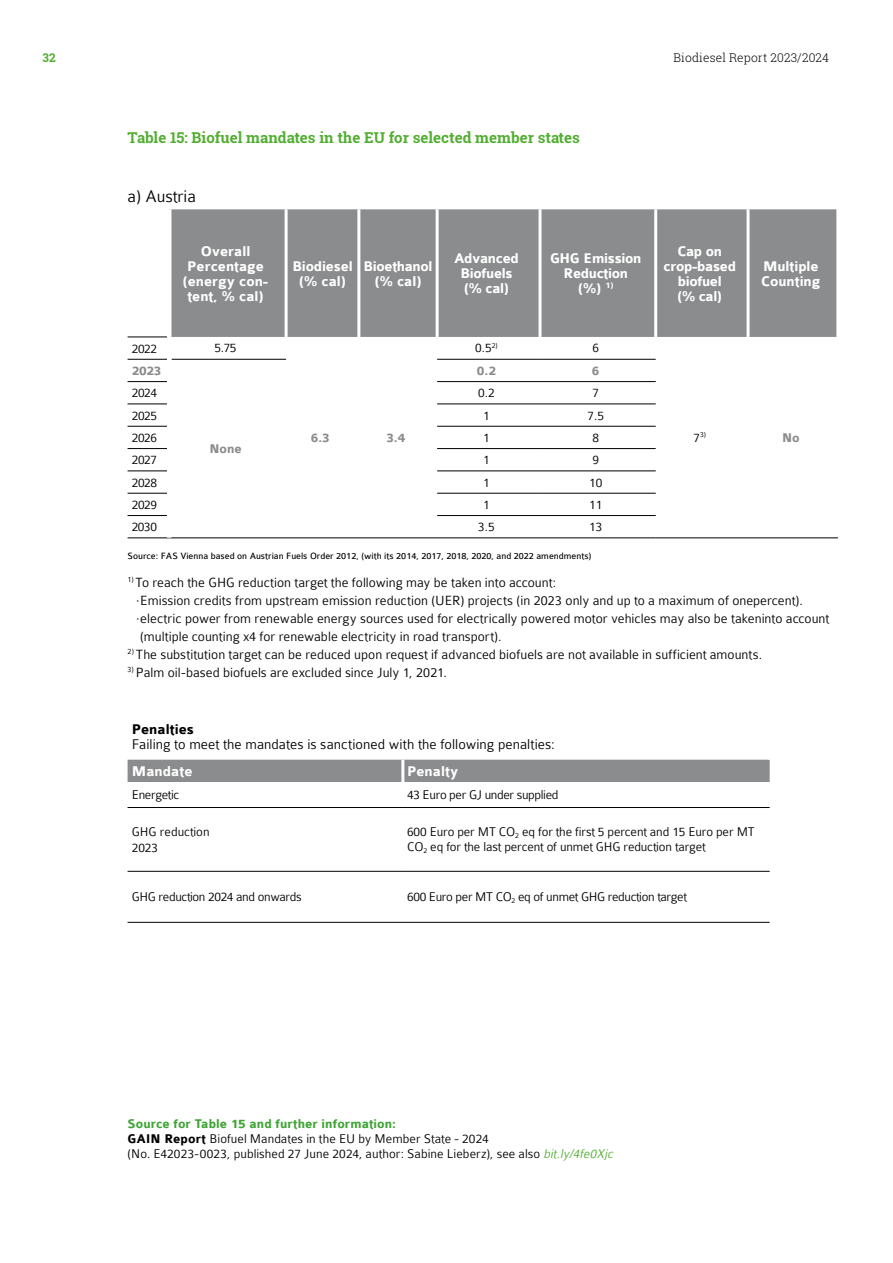
<style>
.page{position:relative;width:893px;height:1263px;background:#fff}
.page>*{position:absolute;margin:0;border:0;box-sizing:border-box;transform-origin:0 0}
.t1{font:300 18px "Colaborate";color:#000}
.t2{font:700 15px/15px "Colaborate";letter-spacing:-.01em;color:#fff;text-align:center}
.t3{font:300 15px "Colaborate";letter-spacing:.005em;color:#000}
.t4{font:700 15px "Roboto Slab";color:#52ae32}
.t5{font:700 15px "Colaborate";letter-spacing:.005em;color:#000}
.t6{font:300 14.25px/18px "Colaborate";color:#000}
.t7{font:300 13.5px/15px "Colaborate";letter-spacing:-.01em;color:#000}
.t8{font:700 13.5px "Colaborate";color:#8b8c8d}
.t9{font:300 12px "Roboto Slab";letter-spacing:.01em;color:#000}
.t10{font:700 12px "Roboto Slab";color:#52ae32}
.t11{font:9.75px "Colaborate";color:#000}
.t12{font:300 7.8px "Colaborate";color:#000}
.s1{font-size:13.5px}
.s2{font-weight:700;color:#3fa535}
.s3{font-weight:700}
.s4{font-style:italic;color:#52ae32}
</style>
<div class="page">
<div style="left:171px;top:209px;width:665px;height:128px;background:#8b8c8e"></div>
<hr style="left:128px;top:359px;width:39px;height:1px;background:#000">
<hr style="left:171px;top:359px;width:115px;height:1px;background:#000">
<hr style="left:437px;top:359px;width:103px;height:1px;background:#000">
<hr style="left:540px;top:359px;width:116px;height:1px;background:#000">
<hr style="left:128px;top:538px;width:41px;height:1px;background:#000">
<hr style="left:169px;top:538px;width:117px;height:1px;background:#000">
<hr style="left:286px;top:538px;width:73px;height:1px;background:#000">
<hr style="left:359px;top:538px;width:78px;height:1px;background:#000">
<hr style="left:437px;top:538px;width:103px;height:1px;background:#000">
<hr style="left:540px;top:538px;width:116px;height:1px;background:#000">
<hr style="left:656px;top:538px;width:92px;height:1px;background:#000">
<hr style="left:748px;top:538px;width:90px;height:1px;background:#000">
<hr style="left:285px;top:209px;width:3px;height:128px;background:#fff">
<hr style="left:128px;top:381px;width:39px;height:1px;background:#000">
<hr style="left:437px;top:381px;width:103px;height:1px;background:#000">
<hr style="left:540px;top:381px;width:116px;height:1px;background:#000">
<hr style="left:128px;top:404px;width:39px;height:1px;background:#000">
<hr style="left:437px;top:404px;width:103px;height:1px;background:#000">
<hr style="left:540px;top:404px;width:116px;height:1px;background:#000">
<hr style="left:128px;top:426px;width:39px;height:1px;background:#000">
<hr style="left:437px;top:426px;width:103px;height:1px;background:#000">
<hr style="left:540px;top:426px;width:116px;height:1px;background:#000">
<hr style="left:128px;top:448px;width:39px;height:1px;background:#000">
<hr style="left:437px;top:448px;width:103px;height:1px;background:#000">
<hr style="left:540px;top:448px;width:116px;height:1px;background:#000">
<hr style="left:128px;top:471px;width:39px;height:1px;background:#000">
<hr style="left:437px;top:471px;width:103px;height:1px;background:#000">
<hr style="left:540px;top:471px;width:116px;height:1px;background:#000">
<hr style="left:128px;top:493px;width:39px;height:1px;background:#000">
<hr style="left:437px;top:493px;width:103px;height:1px;background:#000">
<hr style="left:540px;top:493px;width:116px;height:1px;background:#000">
<hr style="left:128px;top:515px;width:39px;height:1px;background:#000">
<hr style="left:437px;top:515px;width:103px;height:1px;background:#000">
<hr style="left:540px;top:515px;width:116px;height:1px;background:#000">
<hr style="left:357px;top:209px;width:3px;height:128px;background:#fff">
<hr style="left:436px;top:209px;width:3px;height:128px;background:#fff">
<svg style="left:538px;top:209px;width:4px;height:128px"></svg>
<hr style="left:654px;top:209px;width:3px;height:128px;background:#fff">
<hr style="left:747px;top:209px;width:3px;height:128px;background:#fff">
<hr style="left:128px;top:337px;width:39px;height:1px;background:#000">
<div style="left:128px;top:760px;width:642px;height:22px;background:#8b8c8e"></div>
<hr style="left:401px;top:760px;width:3px;height:22px;background:#fff">
<hr style="left:128px;top:807px;width:275px;height:1px;background:#000">
<hr style="left:128px;top:871px;width:275px;height:1px;background:#000">
<hr style="left:128px;top:922px;width:275px;height:1px;background:#000">
<hr style="left:403px;top:922px;width:367px;height:1px;background:#000">
<hr style="left:403px;top:807px;width:367px;height:1px;background:#000">
<hr style="left:403px;top:871px;width:367px;height:1px;background:#000">
<p class="t10" style="left:43px;top:49px;width:15px">32</p>
<p class="t9" style="left:673px;top:49px;width:157px">Biodiesel Report 2023/2024</p>
<p class="t4" style="left:128px;top:128px;width:454px">Table 15: Biofuel mandates in the EU for selected member states</p>
<p class="t1" style="left:128px;top:187px;width:70px">a) Austria</p>
<p class="t2" style="left:183px;top:244px;width:87px">Overall<br>Percentage (energy con&shy;tent, % cal)</p>
<p class="t2" style="left:292px;top:259px;width:62px">Biodiesel (% cal)</p>
<p class="t2" style="left:363px;top:259px;width:71px">Bioethanol (% cal)</p>
<p class="t2" style="left:454px;top:251px;width:66px">Advanced<br>Biofuels (% cal)</p>
<p class="t2" style="left:550px;top:251px;width:93px">GHG Emission<br>Reduction (%) <sup>1)</sup></p>
<p class="t2" style="left:664px;top:244px;width:74px">Cap on crop-based biofuel<br>(% cal)</p>
<p class="t2" style="left:761px;top:259px;width:61px;text-align:left">Multiple<br>Counting</p>
<p class="t7" style="left:132px;top:341px;width:27px">2022</p>
<p class="t7" style="left:215px;top:341px;width:24px">5.75</p>
<p class="t7" style="left:475px;top:341px;width:24px">0.5<sup>2)</sup></p>
<p class="t7" style="left:592px;top:341px;width:8px">6</p>
<p class="t8" style="left:132px;top:364px;width:31px">2023</p>
<p class="t8" style="left:477px;top:364px;width:21px">0.2</p>
<p class="t8" style="left:592px;top:364px;width:9px">6</p>
<p class="t7" style="left:132px;top:385px;width:27px">2024</p>
<p class="t7" style="left:478px;top:385px;width:18px">0.2</p>
<p class="t7" style="left:592px;top:385px;width:8px">7</p>
<p class="t7" style="left:132px;top:408px;width:27px">2025</p>
<p class="t7" style="left:483px;top:408px;width:8px">1</p>
<p class="t7" style="left:587px;top:408px;width:18px">7.5</p>
<p class="t7" style="left:132px;top:430px;width:27px">2026</p>
<p class="t7" style="left:483px;top:430px;width:8px">1</p>
<p class="t7" style="left:592px;top:430px;width:8px">8</p>
<p class="t7" style="left:132px;top:452px;width:27px">2027</p>
<p class="t7" style="left:483px;top:452px;width:8px">1</p>
<p class="t7" style="left:592px;top:452px;width:8px">9</p>
<p class="t7" style="left:132px;top:475px;width:27px">2028</p>
<p class="t7" style="left:483px;top:475px;width:8px">1</p>
<p class="t7" style="left:589px;top:475px;width:15px">10</p>
<p class="t7" style="left:132px;top:497px;width:27px">2029</p>
<p class="t7" style="left:483px;top:497px;width:8px">1</p>
<p class="t7" style="left:589px;top:497px;width:15px">11</p>
<p class="t7" style="left:132px;top:519px;width:27px">2030</p>
<p class="t7" style="left:478px;top:519px;width:18px">3.5</p>
<p class="t7" style="left:589px;top:519px;width:15px">13</p>
<p class="t11" style="left:128px;top:551px;width:465px">Source: FAS Vienna based on Austrian Fuels Order 2012, (with its 2014, 2017, 2018, 2020, and 2022 amendments)</p>
<p class="t6" style="left:136px;top:573px;width:695px;text-indent:-9px"><sup>1)</sup> To reach the GHG reduction target the following may be taken into account:<br>·Emission credits from upstream emission reduction (UER) projects (in 2023 only and up to a maximum of onepercent). ·electric power from renewable energy sources used for electrically powered motor vehicles may also be takeninto account (multiple counting x4 for renewable electricity in road transport).</p>
<p class="t6" style="left:128px;top:645px;width:636px"><sup>2)</sup> The substitution target can be reduced upon request if advanced biofuels are not available in sufficient amounts.</p>
<p class="t6" style="left:128px;top:663px;width:321px"><sup>3)</sup> Palm oil-based biofuels are excluded since July 1, 2021.</p>
<p class="t12" style="left:693px;top:431px;width:14px"><span class="s1">7</span>3)</p>
<p class="t8" style="left:782px;top:430px;width:19px">No</p>
<p class="t8" style="left:311px;top:430px;width:21px">6.3</p>
<p class="t8" style="left:386px;top:430px;width:21px">3.4</p>
<p class="t8" style="left:209px;top:442px;width:34px">None</p>
<p class="t5" style="left:132px;top:721px;width:64px">Penalties</p>
<p class="t3" style="left:132px;top:736px;width:425px">Failing to meet the mandates is sanctioned with the following penalties:</p>
<p class="t2" style="left:132px;top:764px;width:62px">Mandate</p>
<p class="t2" style="left:407px;top:764px;width:53px">Penalty</p>
<p class="t7" style="left:132px;top:787px;width:49px">Energetic</p>
<p class="t7" style="left:407px;top:787px;width:153px">43 Euro per GJ under supplied</p>
<p class="t7" style="left:132px;top:823px;width:79px;line-height:16.5px">GHG reduction<br>2023</p>
<p class="t7" style="left:407px;top:825px;width:349px">600 Euro per MT CO<sub>2</sub> eq for the first 5 percent and 15 Euro per MT<br>CO<sub>2</sub> eq for the last percent of unmet GHG reduction target</p>
<p class="t7" style="left:132px;top:889px;width:172px">GHG reduction 2024 and onwards</p>
<p class="t7" style="left:407px;top:889px;width:281px">600 Euro per MT CO<sub>2</sub> eq of unmet GHG reduction target</p>
<p class="t7" style="left:128px;top:1117px;width:490px"><span class="s2">Source for Table 15 and further information:<br></span><span class="s3">GAIN Report</span> Biofuel Mandates in the EU by Member State - 2024<br>(No. E42023-0023, published 27 June 2024, author: Sabine Lieberz), see also <span class="s4">bit.ly/4fe0Xjc</span></p>
</div>
